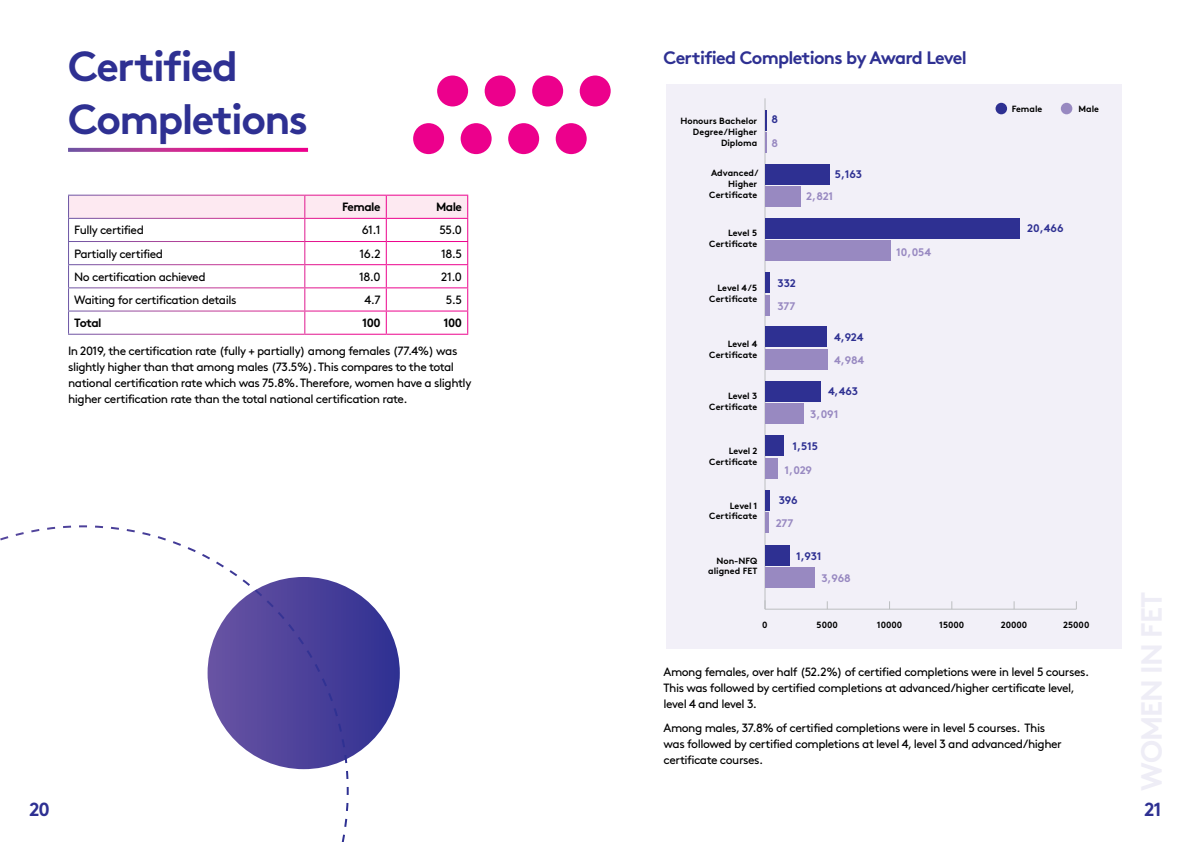
<style>
.page{position:relative;width:1191px;height:842px;background:#fff}
.page>*{position:absolute;margin:0;border:0;box-sizing:border-box;transform-origin:0 0}
.t1{font:700 42px/53px "Brown";letter-spacing:-.04em;color:#2e3092}
.t2{font:700 19px "Brown";color:#2e3092}
.t3{font:700 18px "Brown";letter-spacing:-.04em;color:#2e3092}
.t4{font:12px/16px "Brown";letter-spacing:-.04em;color:#000}
.t5{font:700 12px "Brown";letter-spacing:-.04em;color:#000}
.t6{font:700 11px "Brown";letter-spacing:-.005em;color:#2e3092}
.t7{font:700 11px "Brown";letter-spacing:-.01em;color:#9889c1}
.t8{font:700 9px/10.8px "Brown";color:#000;text-align:right}
</style>
<div class="page">
<svg style="left:68px;top:148px;width:240px;height:4px"></svg>
<svg style="left:68px;top:195px;width:400px;height:139px"></svg>
<div style="left:666px;top:84px;width:455px;height:564px;background:#f2f0f8"></div>
<hr style="left:765px;top:609px;width:311px;height:1px;background:#bcbec0">
<hr style="left:764px;top:98px;width:1px;height:511px;background:#bcbec0">
<div style="left:765px;top:545px;width:24px;height:20px;background:#2e3092"></div>
<div style="left:765px;top:568px;width:49px;height:20px;background:#9889c1"></div>
<div style="left:765px;top:490px;width:5px;height:20px;background:#2e3092"></div>
<hr style="left:765px;top:513px;width:3px;height:20px;background:#9889c1">
<div style="left:765px;top:436px;width:19px;height:20px;background:#2e3092"></div>
<div style="left:765px;top:458px;width:13px;height:21px;background:#9889c1"></div>
<div style="left:765px;top:381px;width:55px;height:20px;background:#2e3092"></div>
<div style="left:765px;top:404px;width:38px;height:20px;background:#9889c1"></div>
<div style="left:765px;top:327px;width:61px;height:20px;background:#2e3092"></div>
<div style="left:765px;top:350px;width:62px;height:20px;background:#9889c1"></div>
<hr style="left:765px;top:273px;width:4px;height:20px;background:#2e3092">
<hr style="left:765px;top:295px;width:4px;height:20px;background:#9889c1">
<div style="left:765px;top:218px;width:255px;height:20px;background:#2e3092"></div>
<div style="left:765px;top:241px;width:125px;height:20px;background:#9889c1"></div>
<div style="left:765px;top:164px;width:64px;height:20px;background:#2e3092"></div>
<div style="left:765px;top:187px;width:35px;height:20px;background:#9889c1"></div>
<svg style="left:765px;top:110px;width:1px;height:43px"></svg>
<div style="left:995px;top:103px;width:12px;height:11px;background:#2e3092;border-radius:50%"></div>
<div style="left:1060px;top:103px;width:12px;height:11px;background:#9889c1;border-radius:50%"></div>
<div style="left:580px;top:76px;width:30px;height:30px;background:#ec008c;border-radius:50%"></div>
<div style="left:437px;top:76px;width:31px;height:30px;background:#ec008c;border-radius:50%"></div>
<div style="left:484px;top:76px;width:31px;height:30px;background:#ec008c;border-radius:50%"></div>
<div style="left:532px;top:76px;width:31px;height:30px;background:#ec008c;border-radius:50%"></div>
<div style="left:556px;top:123px;width:30px;height:31px;background:#ec008c;border-radius:50%"></div>
<div style="left:413px;top:123px;width:31px;height:31px;background:#ec008c;border-radius:50%"></div>
<div style="left:460px;top:123px;width:31px;height:31px;background:#ec008c;border-radius:50%"></div>
<div style="left:508px;top:123px;width:31px;height:31px;background:#ec008c;border-radius:50%"></div>
<div style="left:207px;top:577px;width:193px;height:192px;background:#383694;border-radius:96px"></div>
<svg style="left:0;top:525px;width:350px;height:317px"></svg>
<h1 class="t1" style="left:68px;top:35px;width:241px">Certified<br>Completions</h1>
<p class="t5" style="left:342px;top:197px;width:40px">Female</p>
<p class="t5" style="left:436px;top:197px;width:28px">Male</p>
<p class="t4" style="left:74px;top:221px;width:71px">Fully certified</p>
<p class="t4" style="left:362px;top:221px;width:20px">61.1</p>
<p class="t4" style="left:439px;top:221px;width:24px">55.0</p>
<p class="t4" style="left:74px;top:244px;width:90px">Partially certified</p>
<p class="t4" style="left:359px;top:244px;width:23px">16.2</p>
<p class="t4" style="left:441px;top:244px;width:23px">18.5</p>
<p class="t4" style="left:74px;top:268px;width:133px">No certification achieved</p>
<p class="t4" style="left:359px;top:268px;width:23px">18.0</p>
<p class="t4" style="left:441px;top:268px;width:22px">21.0</p>
<p class="t4" style="left:74px;top:291px;width:164px">Waiting for certification details</p>
<p class="t4" style="left:364px;top:291px;width:18px">4.7</p>
<p class="t4" style="left:446px;top:291px;width:18px">5.5</p>
<p class="t5" style="left:74px;top:313px;width:29px">Total</p>
<p class="t5" style="left:362px;top:313px;width:20px">100</p>
<p class="t5" style="left:443px;top:313px;width:20px">100</p>
<p class="t4" style="left:68px;top:342px;width:405px">In 2019, the certification rate (fully + partially) among females (77.4%) was slightly higher than that among males (73.5%). This compares to the total national certification rate which was 75.8%. Therefore, women have a slightly higher certification rate than the total national certification rate.</p>
<h3 class="t3" style="left:663px;top:43px;width:305px">Certified Completions by Award Level</h3>
<p class="t8" style="left:680px;top:115px;width:78px">Honours Bachelor<br>Degree/Higher<br>Diploma</p>
<p class="t8" style="left:709px;top:167px;width:51px">Advanced/<br>Higher<br>Certificate</p>
<p class="t8" style="left:709px;top:227px;width:50px">Level 5<br>Certificate</p>
<p class="t8" style="left:709px;top:281px;width:50px">Level 4/5<br>Certificate</p>
<p class="t8" style="left:709px;top:338px;width:50px">Level 4<br>Certificate</p>
<p class="t8" style="left:709px;top:390px;width:50px">Level 3<br>Certificate</p>
<p class="t8" style="left:709px;top:445px;width:50px">Level 2<br>Certificate</p>
<p class="t8" style="left:709px;top:499px;width:50px">Level 1<br>Certificate</p>
<p class="t8" style="left:708px;top:554px;width:51px">Non-NFQ aligned FET</p>
<p class="t6" style="left:771px;top:111px;width:8px">8</p>
<p class="t7" style="left:771px;top:134px;width:8px">8</p>
<p class="t6" style="left:835px;top:166px;width:29px">5,163</p>
<p class="t7" style="left:806px;top:187px;width:29px">2,821</p>
<p class="t6" style="left:777px;top:274px;width:20px">332</p>
<p class="t7" style="left:777px;top:297px;width:19px">377</p>
<p class="t6" style="left:834px;top:328px;width:31px">4,924</p>
<p class="t7" style="left:834px;top:351px;width:32px">4,984</p>
<p class="t6" style="left:828px;top:382px;width:32px">4,463</p>
<p class="t7" style="left:810px;top:406px;width:30px">3,091</p>
<p class="t6" style="left:792px;top:437px;width:27px">1,515</p>
<p class="t7" style="left:784px;top:461px;width:29px">1,029</p>
<p class="t6" style="left:778px;top:491px;width:20px">396</p>
<p class="t7" style="left:775px;top:514px;width:19px">277</p>
<p class="t6" style="left:796px;top:547px;width:27px">1,931</p>
<p class="t7" style="left:821px;top:569px;width:31px">3,968</p>
<p class="t7" style="left:896px;top:243px;width:36px">10,054</p>
<p class="t8" style="left:1011px;top:102px;width:32px">Female</p>
<p class="t8" style="left:1078px;top:102px;width:22px">Male</p>
<p class="t6" style="left:1027px;top:220px;width:38px">20,466</p>
<p class="t8" style="left:762px;top:619px;width:7px">0</p>
<p class="t8" style="left:816px;top:619px;width:23px">5000</p>
<p class="t8" style="left:877px;top:619px;width:27px">10000</p>
<p class="t8" style="left:939px;top:619px;width:27px">15000</p>
<p class="t8" style="left:1000px;top:619px;width:28px">20000</p>
<p class="t8" style="left:1063px;top:619px;width:28px">25000</p>
<p class="t4" style="left:663px;top:662px;width:427px">Among females, over half (52.2%) of certified completions were in level 5 courses.<br>This was followed by certified completions at advanced/higher certificate level, level 4 and level 3.</p>
<p class="t4" style="left:663px;top:719px;width:400px">Among males, 37.8% of certified completions were in level 5 courses. This was followed by certified completions at level 4, level 3 and advanced/higher certificate courses.</p>
<h2 class="t2" style="left:29px;top:794px;width:22px">20</h2>
<h2 class="t2" style="left:1144px;top:794px;width:19px">21</h2>
</div>
